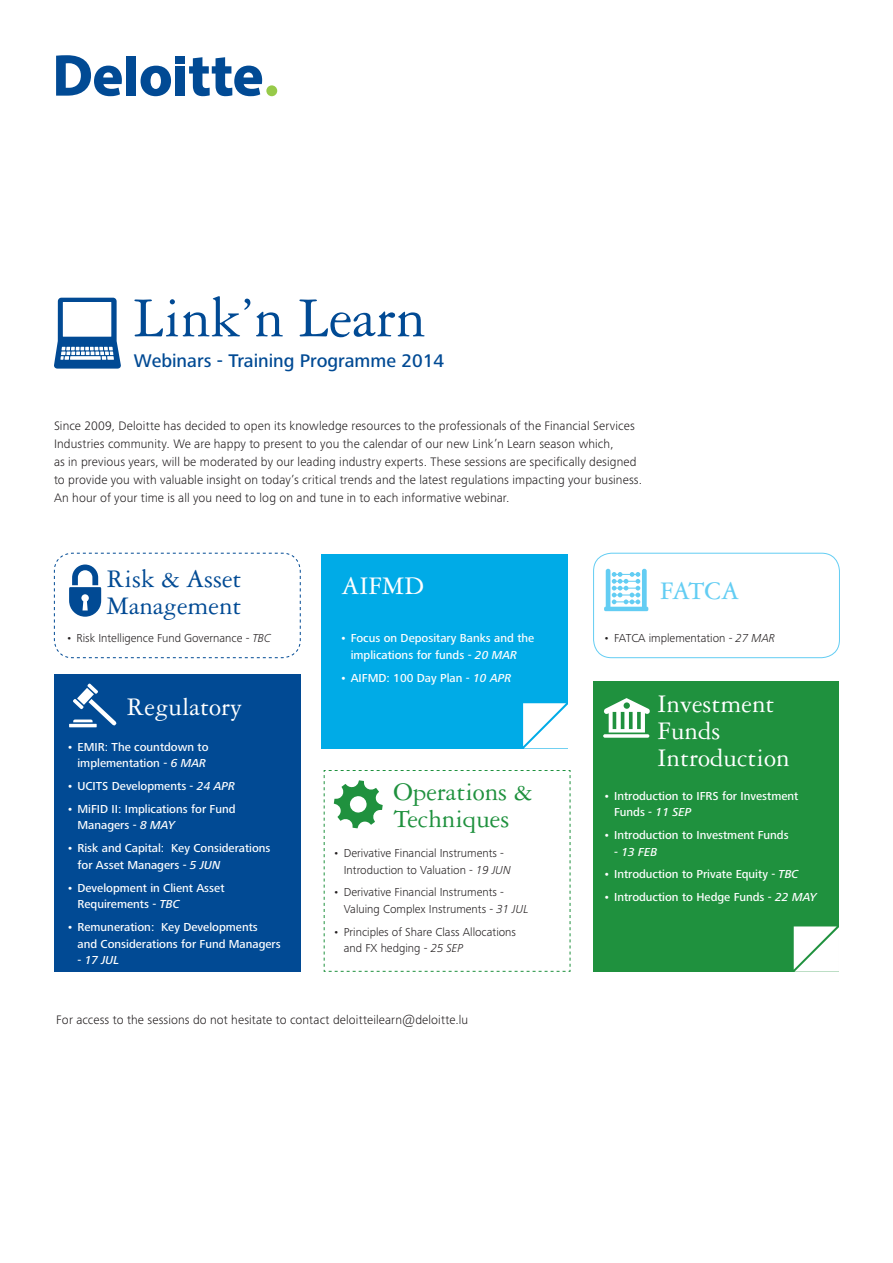
<style>
.page{position:relative;width:893px;height:1263px;background:#fff}
.page>*{position:absolute;margin:0;border:0;box-sizing:border-box;transform-origin:0 0}
.t1{font:60px "Garamond 3 LT Std";color:#014a94}
.t2{font:27px/27px "Garamond 3 LT Std";color:#fff}
.t3{font:27px/27px "Garamond 3 LT Std";color:#1f913e}
.t4{font:27px/27px "Garamond 3 LT Std";color:#014a94}
.t5{font:27px "Garamond 3 LT Std";letter-spacing:-.025em;color:#63cdf3}
.t6{font:500 18.9px "Frutiger Next Pro";color:#014a94}
.Asterix{font:300 12.75px/18px "Frutiger Next Pro";letter-spacing:.01em;color:#231f20}
.t7{font:500 12px/16.5px "Frutiger Next Pro";color:#fff}
.t8{font:300 12px/16.5px "Frutiger Next Pro";color:#231f20}
.t9{font:italic 500 12px "Frutiger Next Pro";color:#fff}
.s1{font-style:italic}
.s2{font-style:normal}
</style>
<div class="page">
<div style="left:593px;top:681px;width:246px;height:290px;background:#1f913e"></div>
<svg style="left:794px;top:926px;width:45px;height:46px"></svg>
<div style="left:322px;top:554px;width:246px;height:194px;background:#00abe7"></div>
<svg style="left:523px;top:703px;width:45px;height:45px"></svg>
<div style="left:54px;top:674px;width:247px;height:298px;background:#014a94"></div>
<svg style="left:54px;top:552px;width:247px;height:106px"></svg>
<svg style="left:603px;top:734px;width:46px;height:4px"></svg>
<svg style="left:603px;top:698px;width:47px;height:34px"></svg>
<svg style="left:54px;top:298px;width:67px;height:71px"></svg>
<div style="left:593px;top:553px;width:247px;height:105px;border:1px solid #63cdf3;border-radius:18px"></div>
<svg style="left:604px;top:569px;width:44px;height:42px"></svg>
<svg style="left:324px;top:770px;width:247px;height:202px"></svg>
<svg style="left:69px;top:684px;width:47px;height:43px"></svg>
<div style="left:126px;top:56px;width:10px;height:40px;background:#014a94"></div>
<svg style="left:141px;top:66px;width:30px;height:30px"></svg>
<div style="left:175px;top:66px;width:10px;height:30px;background:#014a94"></div>
<div style="left:175px;top:56px;width:10px;height:8px;background:#014a94"></div>
<svg style="left:189px;top:57px;width:73px;height:39px"></svg>
<div style="left:266px;top:85px;width:11px;height:11px;background:#97ca49;border-radius:50%"></div>
<svg style="left:56px;top:55px;width:66px;height:41px"></svg>
<p class="t1" style="left:134px;top:286px;width:293px">Link’n Learn</p>
<p class="t6" style="left:134px;top:350px;width:312px">Webinars - Training Programme 2014</p>
<p class="Asterix" style="left:54px;top:417px;width:590px">Since 2009, Deloitte has decided to open its knowledge resources to the professionals of the Financial Services Industries community. We are happy to present to you the calendar of our new Link’n Learn season which,<br>as in previous years, will be moderated by our leading industry experts. These sessions are specifically designed to provide you with valuable insight on today’s critical trends and the latest regulations impacting your business.<br>An hour of your time is all you need to log on and tune in to each informative webinar.</p>
<p class="t4" style="left:107px;top:565px;width:137px">Risk &amp; Asset<br>Management</p>
<p class="t8" style="left:66px;top:630px;width:206px">• Risk Intelligence Fund Governance - <span class="s1">TBC</span></p>
<p class="t2" style="left:126px;top:693px;width:117px">Regulatory</p>
<p class="t7" style="left:67px;top:738px;width:143px;text-align:right">• EMIR: The countdown to implementation - <span class="s1">6 MAR</span></p>
<p class="t7" style="left:67px;top:778px;width:169px">• UCITS Developments - <span class="s1">24 APR</span></p>
<p class="t7" style="left:77px;top:801px;width:160px;text-indent:-10px">• MiFID II: Implications for Fund<br>Managers - <span class="s1">8 MAY</span></p>
<p class="t7" style="left:77px;top:840px;width:195px;text-indent:-10px">• Risk and Capital: Key Considerations for Asset Managers - <span class="s1">5 JUN</span></p>
<p class="t7" style="left:77px;top:879px;width:149px;text-indent:-10px">• Development in Client Asset<br>Requirements - <span class="s1">TBC</span></p>
<p class="t7" style="left:77px;top:919px;width:205px;text-indent:-10px">• Remuneration: Key Developments<br>and Considerations for Fund Managers</p>
<p class="t9" style="left:77px;top:953px;width:43px"><span class="s2">-</span> 17 JUL</p>
<p class="t2" style="left:341px;top:573px;width:84px">AIFMD</p>
<p class="t7" style="left:340px;top:630px;width:196px;text-align:center">• Focus on Depositary Banks and the implications for funds - <span class="s1">20 MAR</span></p>
<p class="t7" style="left:340px;top:669px;width:173px">• AIFMD: 100 Day Plan - <span class="s1">10 APR</span></p>
<p class="t3" style="left:393px;top:778px;width:140px">Operations &amp;<br>Techniques</p>
<p class="t8" style="left:344px;top:845px;width:169px;text-indent:-10px">• Derivative Financial Instruments -<br>Introduction to Valuation - <span class="s1">19 JUN</span></p>
<p class="t8" style="left:344px;top:884px;width:186px;text-indent:-10px">• Derivative Financial Instruments -<br>Valuing Complex Instruments - <span class="s1">31 JUL</span></p>
<p class="t8" style="left:344px;top:923px;width:174px;text-indent:-10px">• Principles of Share Class Allocations and FX hedging - <span class="s1">25 SEP</span></p>
<p class="Asterix" style="left:56px;top:1011px;width:413px">For access to the sessions do not hesitate to contact deloitteilearn@deloitte.lu</p>
<p class="t5" style="left:660px;top:576px;width:81px">FATCA</p>
<p class="t8" style="left:604px;top:630px;width:173px">• FATCA implementation - <span class="s1">27 MAR</span></p>
<p class="t2" style="left:658px;top:690px;width:133px">Investment<br>Funds<br>Introduction</p>
<p class="t7" style="left:614px;top:787px;width:186px;text-indent:-10px">• Introduction to IFRS for Investment<br>Funds - <span class="s1">11 SEP</span></p>
<p class="t7" style="left:604px;top:827px;width:186px">• Introduction to Investment Funds</p>
<p class="t9" style="left:614px;top:845px;width:45px"><span class="s2">-</span> 13 FEB</p>
<p class="t7" style="left:604px;top:866px;width:196px">• Introduction to Private Equity - <span class="s1">TBC</span></p>
<p class="t7" style="left:604px;top:889px;width:215px">• Introduction to Hedge Funds - <span class="s1">22 MAY</span></p>
</div>
